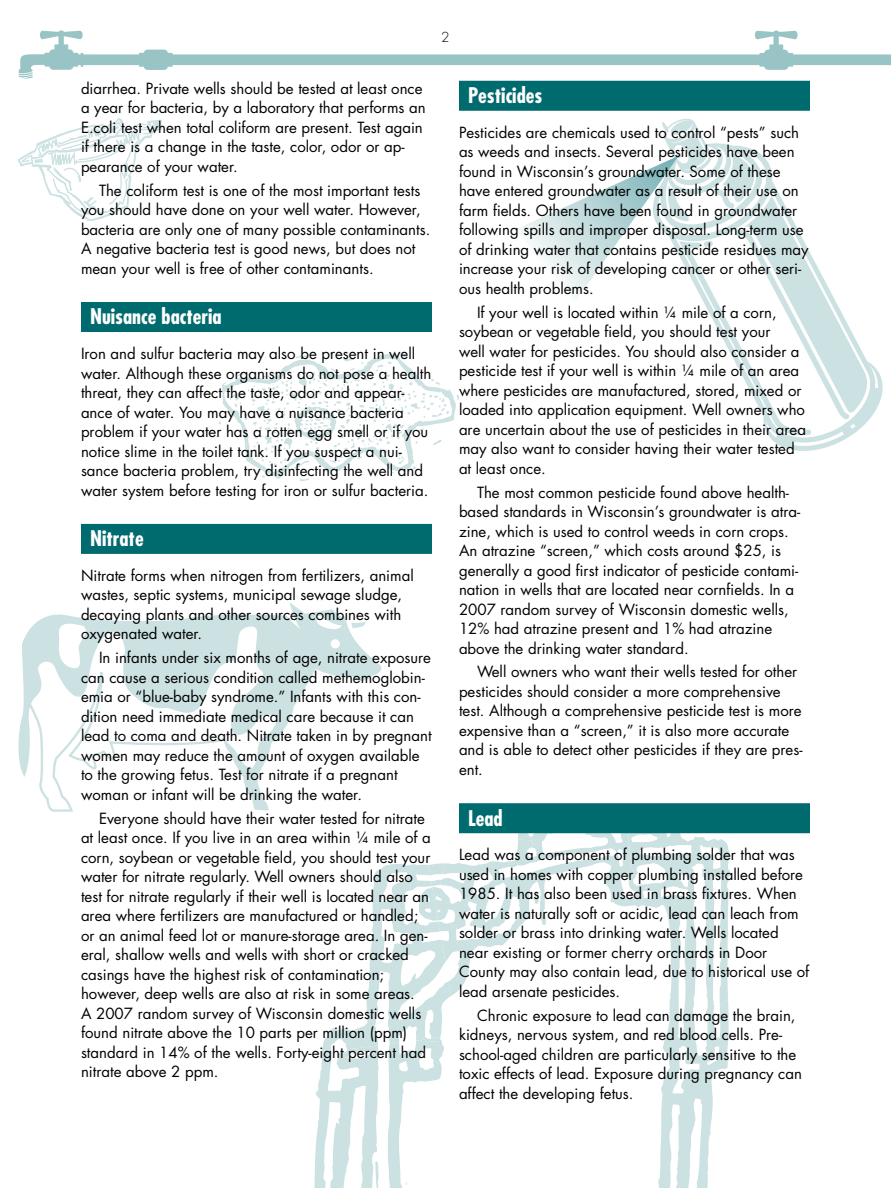
<style>
.page{position:relative;width:891px;height:1188px;background:#fff}
.page>*{position:absolute;margin:0;border:0;box-sizing:border-box;transform-origin:0 0}
.t1{font:700 condensed 21px "Futura";color:#fff}
.t2{font:15px/19.5px "Futura";color:#000}
.t3{font:300 13.5px "Futura";color:#000}
</style>
<div class="page">
<svg style="left:19px;top:30px;width:872px;height:48px"></svg>
<svg style="left:518px;top:119px;width:365px;height:332px"></svg>
<svg style="left:314px;top:833px;width:418px;height:355px"></svg>
<svg style="left:19px;top:602px;width:362px;height:209px"></svg>
<svg style="left:55px;top:618px;width:33px;height:55px"></svg>
<div style="left:331px;top:639px;width:9px;height:9px;background:#fff;border-radius:50%"></div>
<svg style="left:316px;top:614px;width:26px;height:16px"></svg>
<svg style="left:351px;top:622px;width:15px;height:6px"></svg>
<svg style="left:18px;top:118px;width:144px;height:103px"></svg>
<svg style="left:219px;top:353px;width:240px;height:128px"></svg>
<div style="left:81px;top:302px;width:351px;height:30px;background:#006b6e"></div>
<div style="left:81px;top:524px;width:351px;height:30px;background:#006b6e"></div>
<div style="left:459px;top:81px;width:351px;height:30px;background:#006b6e"></div>
<div style="left:459px;top:803px;width:351px;height:30px;background:#006b6e"></div>
<p class="t3" style="left:441px;top:28px;width:10px">2</p>
<p class="t2" style="left:81px;top:78px;width:346px">diarrhea. Private wells should be tested at least once a year for bacteria, by a laboratory that performs an E.coli test when total coliform are present. Test again if there is a change in the taste, color, odor or ap&shy;pearance of your water.</p>
<p class="t2" style="left:81px;top:180px;width:351px;text-indent:18px">The coliform test is one of the most important tests you should have done on your well water. However, bacteria are only one of many possible contaminants.<br>A negative bacteria test is good news, but does not mean your well is free of other contaminants.</p>
<h1 class="t1" style="left:90px;top:303px;width:133px">Nuisance bacteria</h1>
<p class="t2" style="left:81px;top:344px;width:352px">Iron and sulfur bacteria may also be present in well water. Although these organisms do not pose a health threat, they can affect the taste, odor and appear&shy;ance of water. You may have a nuisance bacteria problem if your water has a rotten egg smell or if you notice slime in the toilet tank. If you suspect a nui&shy;sance bacteria problem, try disinfecting the well and water system before testing for iron or sulfur bacteria.</p>
<h1 class="t1" style="left:90px;top:525px;width:55px">Nitrate</h1>
<p class="t2" style="left:81px;top:566px;width:334px">Nitrate forms when nitrogen from fertilizers, animal wastes, septic systems, municipal sewage sludge, decaying plants and other sources combines with oxygenated water.</p>
<p class="t2" style="left:81px;top:648px;width:352px;text-indent:18px">In infants under six months of age, nitrate exposure can cause a serious condition called methemoglobin&shy;emia or “blue-baby syndrome.” Infants with this con&shy;dition need immediate medical care because it can lead to coma and death. Nitrate taken in by pregnant women may reduce the amount of oxygen available to the growing fetus. Test for nitrate if a pregnant woman or infant will be drinking the water.</p>
<p class="t2" style="left:81px;top:808px;width:351px;text-indent:18px">Everyone should have their water tested for nitrate at least once. If you live in an area within ¼ mile of a corn, soybean or vegetable field, you should test your water for nitrate regularly. Well owners should also test for nitrate regularly if their well is located near an area where fertilizers are manufactured or handled; or an animal feed lot or manure-storage area. In gen&shy;eral, shallow wells and wells with short or cracked casings have the highest risk of contamination; however, deep wells are also at risk in some areas.<br>A 2007 random survey of Wisconsin domestic wells found nitrate above the 10 parts per million (ppm) standard in 14% of the wells. Forty-eight percent had nitrate above 2 ppm.</p>
<h1 class="t1" style="left:468px;top:82px;width:76px">Pesticides</h1>
<p class="t2" style="left:459px;top:122px;width:351px">Pesticides are chemicals used to control “pests” such as weeds and insects. Several pesticides have been found in Wisconsin’s groundwater. Some of these have entered groundwater as a result of their use on farm fields. Others have been found in groundwater following spills and improper disposal. Long-term use of drinking water that contains pesticide residues may increase your risk of developing cancer or other seri&shy;ous health problems.</p>
<p class="t2" style="left:459px;top:302px;width:348px;text-indent:18px">If your well is located within ¼ mile of a corn, soybean or vegetable field, you should test your<br>well water for pesticides. You should also consider a pesticide test if your well is within ¼ mile of an area where pesticides are manufactured, stored, mixed or loaded into application equipment. Well owners who are uncertain about the use of pesticides in their area may also want to consider having their water tested at least once.</p>
<p class="t2" style="left:459px;top:482px;width:343px;text-indent:18px">The most common pesticide found above health&shy;based standards in Wisconsin’s groundwater is atra&shy;zine, which is used to control weeds in corn crops.<br>An atrazine “screen,” which costs around $25, is generally a good first indicator of pesticide contami&shy;nation in wells that are located near cornfields. In a 2007 random survey of Wisconsin domestic wells, 12% had atrazine present and 1% had atrazine above the drinking water standard.</p>
<p class="t2" style="left:459px;top:662px;width:345px;text-indent:18px">Well owners who want their wells tested for other pesticides should consider a more comprehensive test. Although a comprehensive pesticide test is more expensive than a “screen,” it is also more accurate and is able to detect other pesticides if they are pres&shy;ent.</p>
<h1 class="t1" style="left:468px;top:804px;width:36px">Lead</h1>
<p class="t2" style="left:459px;top:845px;width:352px">Lead was a component of plumbing solder that was used in homes with copper plumbing installed before 1985. It has also been used in brass fixtures. When water is naturally soft or acidic, lead can leach from solder or brass into drinking water. Wells located near existing or former cherry orchards in Door County may also contain lead, due to historical use of lead arsenate pesticides.</p>
<p class="t2" style="left:459px;top:1005px;width:345px;text-indent:18px">Chronic exposure to lead can damage the brain, kidneys, nervous system, and red blood cells. Pre&shy;school-aged children are particularly sensitive to the toxic effects of lead. Exposure during pregnancy can affect the developing fetus.</p>
</div>
